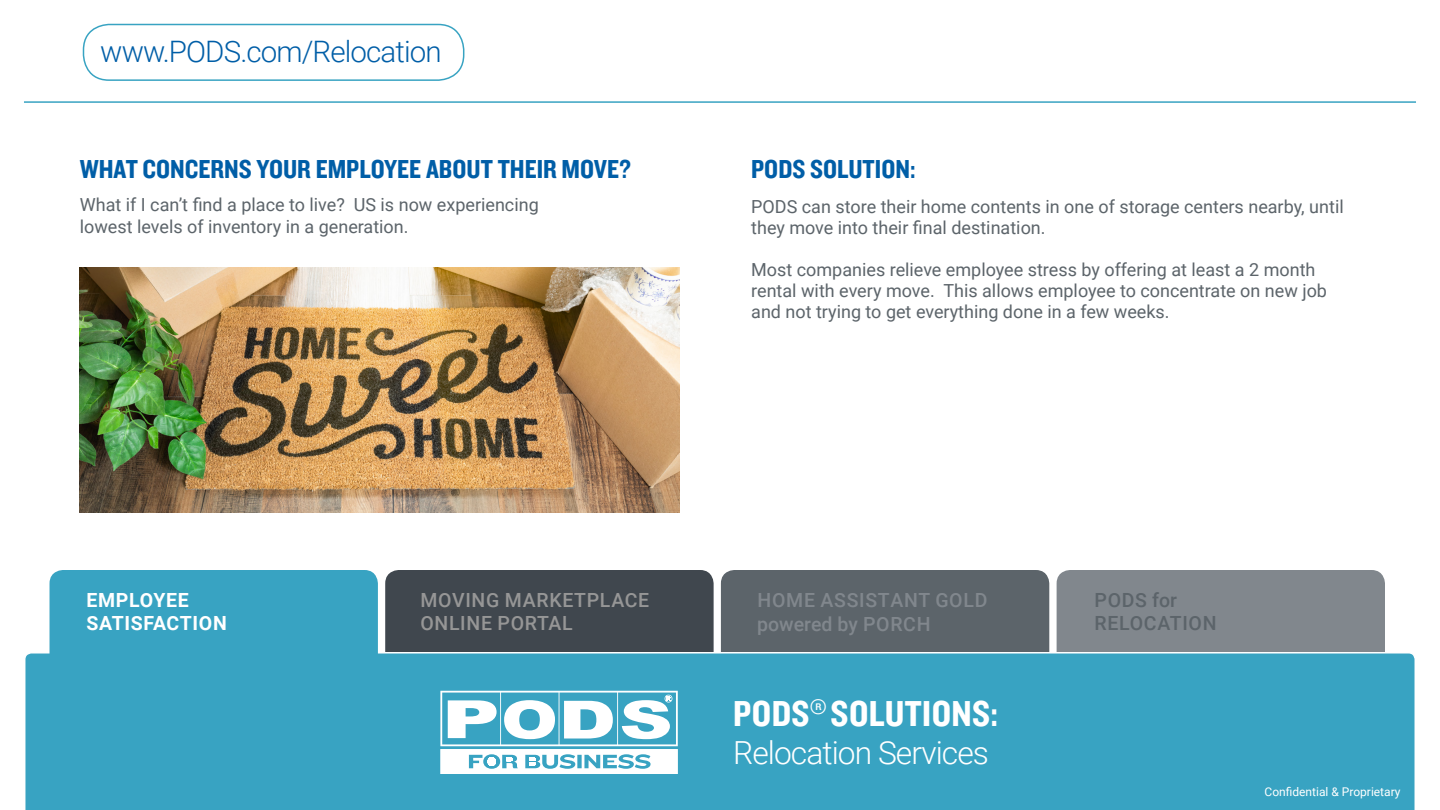
<style>
.page{position:relative;width:1440px;height:810px;background:#fff}
.page>*{position:absolute;margin:0;border:0;box-sizing:border-box;transform-origin:0 0}
.t1{font:37.5px "Knockout HTF50 Welterweight";letter-spacing:.01em;color:#fff}
.t2{font:300 31.8px "Roboto";letter-spacing:-.03em;color:#fff}
.t3{font:300 29.55px "Roboto";letter-spacing:-.03em;color:#005ea7}
.t4{font:27px "Knockout HTF50 Welterweight";color:#005ea7}
.t5{font:500 19.5px/23.4px "Roboto";letter-spacing:.035em;color:#81878d}
.t6{font:500 19.5px "Roboto";letter-spacing:.035em;color:#969696}
.t7{font:700 19.5px "Roboto";letter-spacing:.035em;color:#fff}
.t8{font:500 19.5px/23.4px "Roboto";letter-spacing:.035em;color:#5c646a}
.t9{font:18px/21px "Roboto";color:#5c646a}
.t10{font:12px "Roboto";color:#fff}
</style>
<div class="page">
<div style="left:1057px;top:570px;width:328px;height:82px;background:#81878d"></div>
<div style="left:721px;top:570px;width:328px;height:82px;background:#5c646a"></div>
<div style="left:385px;top:570px;width:329px;height:82px;background:#40474e"></div>
<div style="left:25px;top:652px;width:1390px;height:158px;background:#38a3c2"></div>
<svg style="left:440px;top:691px;width:238px;height:83px"></svg>
<div style="left:50px;top:570px;width:328px;height:240px;background:#38a3c2"></div>
<hr style="left:24px;top:101px;width:1392px;height:2px;background:#38a3c2">
<img style="left:80px;top:268px;width:599px;height:245px">
<div style="left:83px;top:24px;width:381px;height:57px;border:2px solid #38a3c2;border-radius:26px"></div>
<h3 class="t3" style="left:100px;top:31px;width:343px">www.PODS.com/Relocation</h3>
<p class="t4" style="left:80px;top:155px;width:553px">WHAT CONCERNS YOUR EMPLOYEE ABOUT THEIR MOVE?</p>
<p class="t4" style="left:751px;top:155px;width:166px">PODS SOLUTION:</p>
<p class="t9" style="left:751px;top:195px;width:594px">PODS can store their home contents in one of storage centers nearby, until they move into their final destination.</p>
<p class="t9" style="left:751px;top:258px;width:577px">Most companies relieve employee stress by offering at least a 2 month rental with every move. This allows employee to concentrate on new job and not trying to get everything done in a few weeks.</p>
<p class="t9" style="left:80px;top:193px;width:460px;line-height:21.6px">What if I can’t find a place to live? US is now experiencing lowest levels of inventory in a generation.</p>
<p class="t7" style="left:86px;top:586px;width:104px">EMPLOYEE</p>
<p class="t7" style="left:86px;top:610px;width:142px">SATISFACTION</p>
<p class="t6" style="left:420px;top:586px;width:230px">MOVING MARKETPLACE</p>
<p class="t6" style="left:420px;top:610px;width:154px">ONLINE PORTAL</p>
<p class="t5" style="left:757px;top:588px;width:232px">HOME ASSISTANT GOLD powered by PORCH</p>
<p class="t8" style="left:1095px;top:588px;width:123px">PODS for<br>RELOCATION</p>
<p class="t1" style="left:733px;top:694px;width:267px">PODS<sup>®</sup> SOLUTIONS:</p>
<p class="t2" style="left:733px;top:730px;width:257px">Relocation Services</p>
<p class="t10" style="left:1264px;top:783px;width:138px">Confidential &amp; Proprietary</p>
</div>
